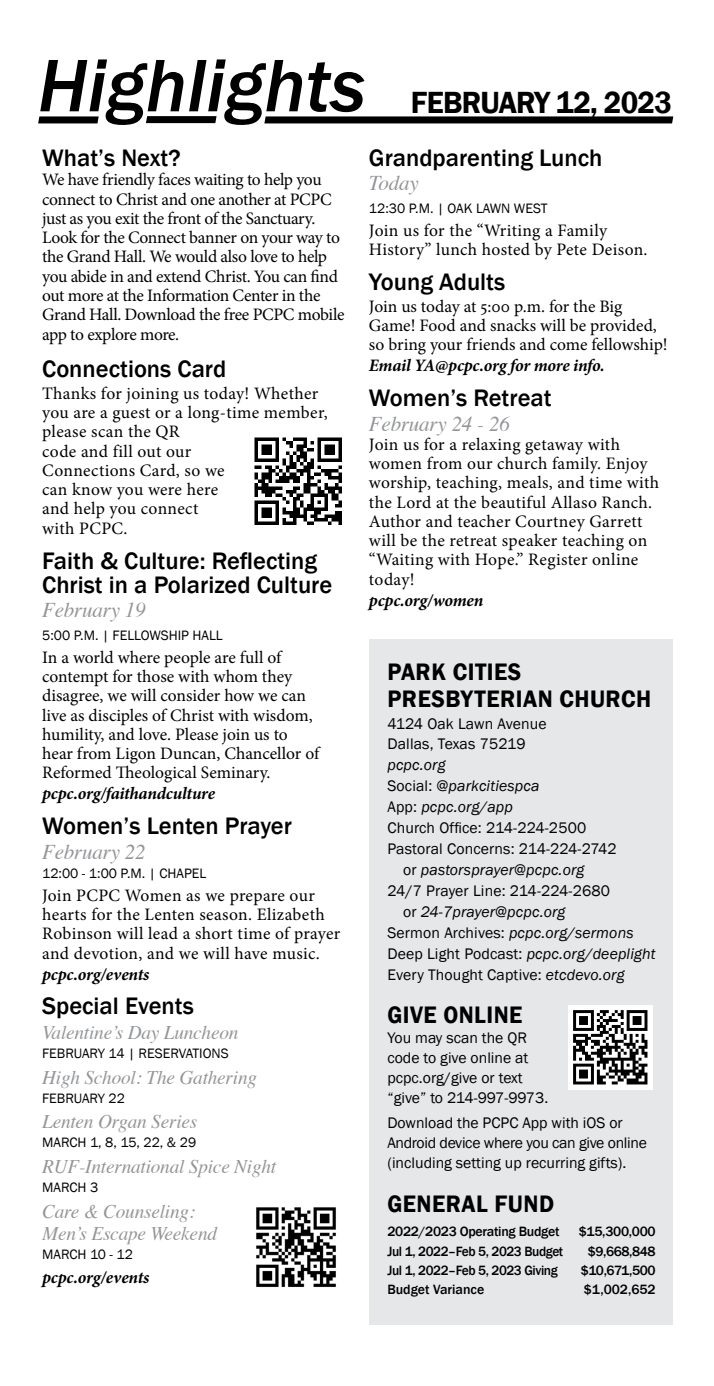
<style>
.page{position:relative;width:714px;height:1386px;background:#fff}
.page>*{position:absolute;margin:0;border:0;box-sizing:border-box;transform-origin:0 0}
.t1{font:italic 500 77px "Franklin Gothic";color:#000}
.t2{font:600 31.5px "Franklin Gothic";letter-spacing:-.025em;color:#000;scale:.95 1}
.t3{font:500 24.5px/24.5px "Franklin Gothic";color:#000}
.t4{font:600 24.5px/26.2px "Franklin Gothic";letter-spacing:.02em;color:#000;scale:.95 1}
.t5{font:italic 21px "Times";letter-spacing:-.01em;color:#939598}
.t6{font:italic 19.25px/21.9px "Times";letter-spacing:-.01em;color:#939598}
.t7{font:17.5px/19.2px "Minion Pro";letter-spacing:.005em;color:#000}
.t8{font:17.5px/19.2px "Minion Pro";letter-spacing:-.025em;color:#000}
.t9{font:italic 700 17.5px "Minion Pro";letter-spacing:-.01em;color:#000}
.t10{font:15.75px/19.9px "Franklin Gothic";color:#000}
.t11{font:italic 15.75px "Franklin Gothic";letter-spacing:.01em;color:#000}
.t12{font:14px "Franklin Gothic";color:#000}
.t13{font:500 13.83px "Franklin Gothic";letter-spacing:-.025em;color:#000}
.t14{font:500 13.83px "Franklin Gothic";color:#000}
.s1{font-style:normal}
.s2{font-style:italic}
</style>
<div class="page">
<div style="left:369px;top:639px;width:303px;height:686px;background:#e6e7e8"></div>
<img style="left:254px;top:437px;width:88px;height:88px">
<div style="left:39px;top:116px;width:59px;height:7px;background:#000"></div>
<div style="left:147px;top:116px;width:69px;height:7px;background:#000"></div>
<div style="left:265px;top:116px;width:408px;height:7px;background:#000"></div>
<img style="left:256px;top:1207px;width:80px;height:80px">
<img style="left:569px;top:1006px;width:83px;height:84px">
<h1 class="t1" style="left:38px;top:38px;width:329px">Highlights</h1>
<h3 class="t3" style="left:42px;top:146px;width:140px">What’s Next?</h3>
<p class="t8" style="left:42px;top:170px;width:304px">We have friendly faces waiting to help you connect to Christ and one another at PCPC just as you exit the front of the Sanctuary.<br>Look for the Connect banner on your way to the Grand Hall. We would also love to help you abide in and extend Christ. You can find out more at the Information Center in the Grand Hall. Download the free PCPC mobile app to explore more.</p>
<h3 class="t3" style="left:42px;top:357px;width:186px">Connections Card</h3>
<p class="t7" style="left:42px;top:384px;width:287px">Thanks for joining us today! Whether you are a guest or a long-time member, please scan the QR<br>code and fill out our<br>Connections Card, so we<br>can know you were here<br>and help you connect<br>with PCPC.</p>
<h3 class="t3" style="left:42px;top:548px;width:292px">Faith &amp; Culture: Reflecting<br>Christ in a Polarized Culture</h3>
<p class="t5" style="left:42px;top:592px;width:105px">February 19</p>
<p class="t12" style="left:42px;top:627px;width:182px">5:00 P.M. | FELLOWSHIP HALL</p>
<p class="t7" style="left:42px;top:648px;width:279px">In a world where people are full of contempt for those with whom they disagree, we will consider how we can live as disciples of Christ with wisdom, humility, and love. Please join us to hear from Ligon Duncan, Chancellor of Reformed Theological Seminary.</p>
<p class="t9" style="left:42px;top:781px;width:174px">pcpc.org/faithandculture</p>
<h3 class="t3" style="left:42px;top:814px;width:251px">Women’s Lenten Prayer</h3>
<p class="t5" style="left:42px;top:833px;width:105px">February 22</p>
<p class="t12" style="left:42px;top:864px;width:166px">12:00 - 1:00 P.M. | CHAPEL</p>
<p class="t7" style="left:42px;top:886px;width:300px">Join PCPC Women as we prepare our hearts for the Lenten season. Elizabeth Robinson will lead a short time of prayer and devotion, and we will have music.</p>
<p class="t9" style="left:42px;top:962px;width:109px">pcpc.org/events</p>
<h3 class="t3" style="left:42px;top:994px;width:153px">Special Events</h3>
<p class="t6" style="left:42px;top:1020px;width:198px">Valentine’s Day Luncheon</p>
<p class="t12" style="left:42px;top:1045px;width:188px">FEBRUARY 14 | RESERVATIONS</p>
<p class="t6" style="left:42px;top:1065px;width:216px">High School: The Gathering</p>
<p class="t12" style="left:42px;top:1089px;width:84px">FEBRUARY 22</p>
<p class="t6" style="left:42px;top:1110px;width:157px">Lenten Organ Series</p>
<p class="t12" style="left:42px;top:1134px;width:156px">MARCH 1, 8, 15, 22, &amp; 29</p>
<p class="t6" style="left:42px;top:1154px;width:236px">RUF-International Spice Night</p>
<p class="t12" style="left:42px;top:1179px;width:58px">MARCH 3</p>
<p class="t6" style="left:42px;top:1199px;width:176px">Care &amp; Counseling:<br>Men’s Escape Weekend</p>
<p class="t12" style="left:42px;top:1245px;width:92px">MARCH 10 - 12</p>
<p class="t9" style="left:42px;top:1265px;width:109px">pcpc.org/events</p>
<h2 class="t2" style="left:411px;top:83px;width:276px">FEBRUARY 12, 2023</h2>
<h3 class="t3" style="left:369px;top:146px;width:235px">Grandparenting Lunch</h3>
<p class="t5" style="left:369px;top:165px;width:51px">Today</p>
<p class="t12" style="left:369px;top:200px;width:180px">12:30 P.M. | OAK LAWN WEST</p>
<p class="t7" style="left:369px;top:221px;width:280px">Join us for the “Writing a Family<br>History” lunch hosted by Pete Deison.</p>
<h3 class="t3" style="left:369px;top:270px;width:138px">Young Adults</h3>
<p class="t7" style="left:369px;top:297px;width:300px">Join us today at 5:00 p.m. for the Big<br>Game! Food and snacks will be provided, so bring your friends and come fellowship!</p>
<p class="t9" style="left:369px;top:353px;width:237px">Email YA@pcpc.org for more info.</p>
<h3 class="t3" style="left:369px;top:386px;width:184px">Women’s Retreat</h3>
<p class="t5" style="left:369px;top:405px;width:142px">February 24 - 26</p>
<p class="t7" style="left:369px;top:435px;width:292px">Join us for a relaxing getaway with women from our church family. Enjoy worship, teaching, meals, and time with the Lord at the beautiful Allaso Ranch.<br>Author and teacher Courtney Garrett will be the retreat speaker teaching on “Waiting with Hope.” Register online today!</p>
<p class="t9" style="left:369px;top:588px;width:116px">pcpc.org/women</p>
<h3 class="t4" style="left:387px;top:659px;width:279px">PARK CITIES<br>PRESBYTERIAN CHURCH</h3>
<p class="t10" style="left:387px;top:714px;width:161px">4124 Oak Lawn Avenue<br>Dallas, Texas 75219</p>
<p class="t11" style="left:387px;top:755px;width:60px">pcpc.org</p>
<p class="t11" style="left:387px;top:776px;width:154px"><span class="s1">Social:</span> @parkcitiespca</p>
<p class="t11" style="left:387px;top:797px;width:127px"><span class="s1">App:</span> pcpc.org/app</p>
<p class="t10" style="left:387px;top:818px;width:200px">Church Office: 214-224-2500</p>
<p class="t10" style="left:387px;top:839px;width:231px">Pastoral Concerns: 214-224-2742</p>
<p class="t11" style="left:403px;top:860px;width:183px"><span class="s1">or</span> pastorsprayer@pcpc.org</p>
<p class="t10" style="left:387px;top:881px;width:224px">24/7 Prayer Line: 214-224-2680</p>
<p class="t11" style="left:403px;top:902px;width:164px"><span class="s1">or</span> 24-7prayer@pcpc.org</p>
<p class="t11" style="left:387px;top:923px;width:248px"><span class="s1">Sermon Archives:</span> pcpc.org/sermons</p>
<p class="t11" style="left:387px;top:944px;width:270px"><span class="s1">Deep Light Podcast:</span> pcpc.org/deeplight</p>
<p class="t10" style="left:387px;top:965px;width:239px">Every Thought Captive: <span class="s2">etcdevo.org</span></p>
<h3 class="t4" style="left:387px;top:1002px;width:144px">GIVE ONLINE</h3>
<p class="t10" style="left:387px;top:1028px;width:162px">You may scan the QR code to give online at pcpc.org/give or text “give” to 214-997-9973.</p>
<p class="t10" style="left:387px;top:1113px;width:261px">Download the PCPC App with iOS or<br>Android device where you can give online (including setting up recurring gifts).</p>
<h3 class="t4" style="left:387px;top:1191px;width:177px">GENERAL FUND</h3>
<p class="t13" style="left:387px;top:1223px;width:174px">2022/2023 Operating Budget</p>
<p class="t13" style="left:579px;top:1223px;width:79px">$15,300,000</p>
<p class="t13" style="left:387px;top:1242px;width:177px">Jul 1, 2022–Feb 5, 2023 Budget</p>
<p class="t13" style="left:588px;top:1242px;width:70px">$9,668,848</p>
<p class="t13" style="left:387px;top:1262px;width:172px">Jul 1, 2022–Feb 5, 2023 Giving</p>
<p class="t13" style="left:581px;top:1262px;width:77px">$10,671,500</p>
<p class="t14" style="left:387px;top:1281px;width:98px">Budget Variance</p>
<p class="t13" style="left:584px;top:1281px;width:73px">$1,002,652</p>
</div>
